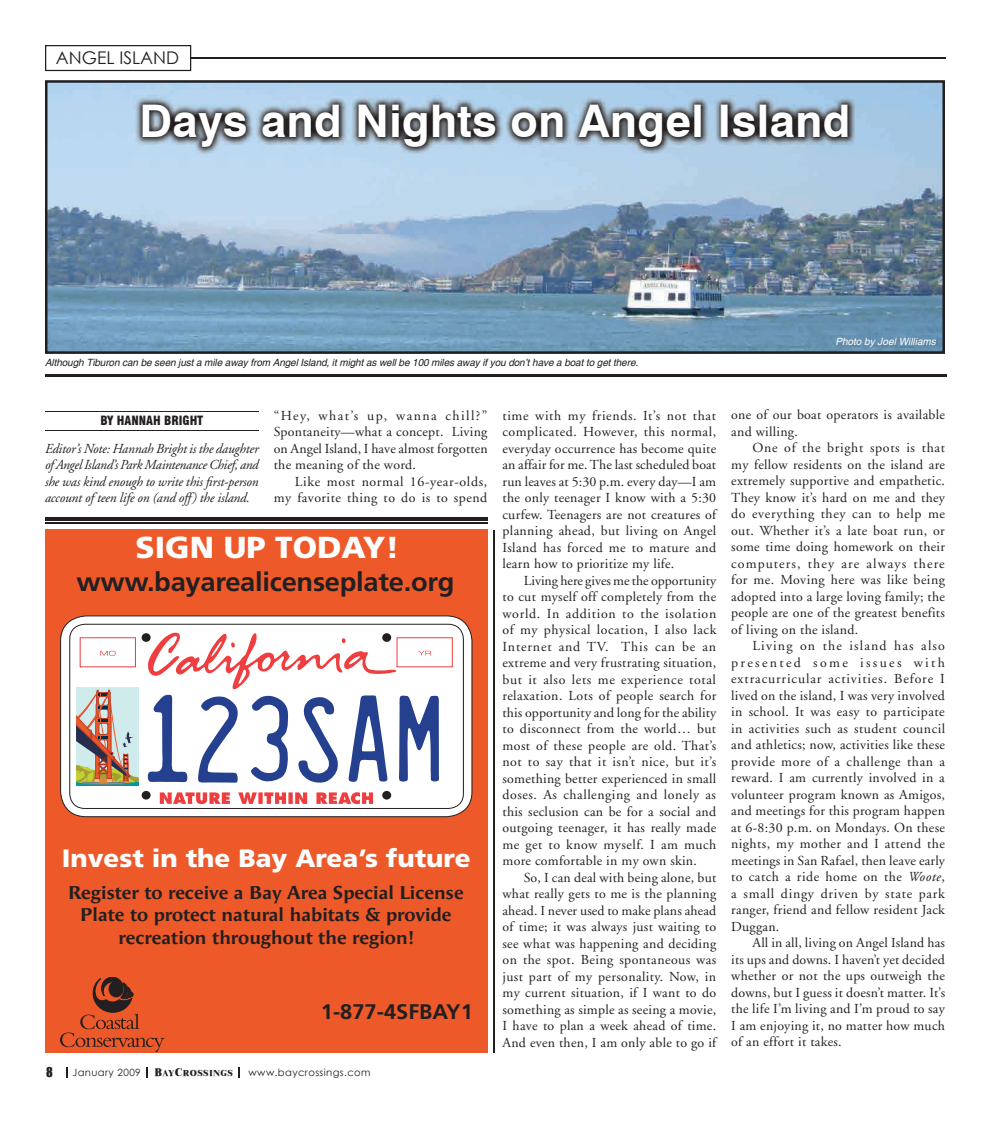
<style>
.page{position:relative;width:990px;height:1125px;background:#fff}
.page>*{position:absolute;margin:0;border:0;box-sizing:border-box;transform-origin:0 0}
.t1{font:700 45px "Swiss 721 BT";letter-spacing:.01em;color:#fff}
.t2{font:900 30.38px "Frutiger";color:#fff;scale:1.04 1}
.t3{font:700 26.38px "Frutiger";letter-spacing:-.01em;color:#231f20;scale:1.04 1}
.t4{font:900 25.12px "Frutiger";color:#fff;scale:1.04 1}
.t5{font:700 21.12px "Frutiger";color:#231f20;scale:1.04 1}
.t6{font:700 18.5px/22.4px "Angie Sans";color:#231f20;text-align:center;scale:1.04 1}
.t7{font:17.5px "Century Gothic";color:#231f20}
.t8{font:13.75px/16.5px "Adobe Garamond";letter-spacing:.02em;color:#231f20;text-align:justify}
.t9{font:italic 13.75px/16.5px "Adobe Garamond";letter-spacing:-.01em;color:#231f20;text-align:justify}
.t10{font:900 condensed 12.5px "Swiss 721 BT";color:#231f20}
.t11{font:12.5px "Impact";color:#231f20}
.t12{font:italic 10px "Helvetica";letter-spacing:-.01em;color:#231f20}
.t13{font:10px "Century Gothic";letter-spacing:.04em;color:#231f20}
.t14{font:italic 10px "Helvetica";color:#fff}
.s1{font-family:"Times New Roman";font-weight:800;font-size:11.25px}
.s2{font-family:"Times New Roman";font-weight:800;font-size:8.75px}
.s3{font-style:italic}
</style>
<div class="page">
<svg style="left:146px;top:1067px;width:2px;height:11px"></svg>
<svg style="left:45px;top:80px;width:900px;height:274px;background:#89a7c0"></svg>
<svg style="left:45px;top:45px;width:146px;height:26px"></svg>
<hr style="left:191px;top:57px;width:755px;height:1px;background:#231f20">
<hr style="left:45px;top:430px;width:214px;height:1px;background:#231f20">
<hr style="left:45px;top:411px;width:214px;height:1px;background:#231f20">
<img style="left:134px;top:96px;width:721px;height:57px">
<hr style="left:45px;top:374px;width:901px;height:3px;background:#231f20">
<hr style="left:45px;top:517px;width:442px;height:3px;background:#231f20">
<hr style="left:45px;top:522px;width:443px;height:1px;background:#231f20">
<hr style="left:494px;top:530px;width:1px;height:523px;background:#231f20">
<div style="left:45px;top:529px;width:442px;height:524px;background:#ee592a"></div>
<div style="left:61px;top:616px;width:411px;height:201px;background:#fff;border-radius:25px"></div>
<div style="left:60px;top:616px;width:412px;height:201px;border:1px solid #231f20;border-radius:25px"></div>
<div style="left:70px;top:624px;width:394px;height:185px;border:1px solid #231f20;border-radius:15px"></div>
<div style="left:142px;top:633px;width:9px;height:9px;background:#231f20;border-radius:50%"></div>
<div style="left:142px;top:791px;width:9px;height:9px;background:#231f20;border-radius:50%"></div>
<div style="left:382px;top:791px;width:9px;height:9px;background:#231f20;border-radius:50%"></div>
<svg style="left:76px;top:687px;width:63px;height:99px;background:#b7ac9c"></svg>
<svg style="left:160px;top:792px;width:213px;height:12px"></svg>
<div style="left:397px;top:637px;width:56px;height:30px;border:1px solid #ef3e40"></div>
<svg style="left:147px;top:632px;width:292px;height:151px"></svg>
<div style="left:80px;top:637px;width:56px;height:30px;border:1px solid #ef3e40"></div>
<svg style="left:100px;top:651px;width:16px;height:5px"></svg>
<svg style="left:60px;top:977px;width:104px;height:75px"></svg>
<p class="t7" style="left:56px;top:45px;width:125px">ANGEL ISLAND</p>
<h1 class="t1" style="left:139px;top:93px;width:713px">Days and Nights on Angel Island</h1>
<p class="t12" style="left:45px;top:357px;width:595px">Although Tiburon can be seen just a mile away from Angel Island, it might as well be 100 miles away if you don’t have a boat to get there.</p>
<p class="t14" style="left:835px;top:336px;width:102px">Photo by Joel Williams</p>
<p class="t10" style="left:100px;top:413px;width:104px">BY HANNAH BRIGHT</p>
<p class="t9" style="left:45px;top:440px;width:215px">Editor’s Note: Hannah Bright is the daughter of Angel Island’s Park Maintenance Chief, and she was kind enough to write this first-person account of teen life on (and off) the island.</p>
<p class="t8" style="left:274px;top:407px;width:215px">“Hey, what’s up, wanna chill?” Spontaneity—what a concept. Living on Angel Island, I have almost forgotten the meaning of the word.</p>
<p class="t8" style="left:274px;top:473px;width:215px;text-align:right">Like most normal 16-year-olds,<br>my favorite thing to do is to spend</p>
<h2 class="t2" style="left:136px;top:529px;width:255px">SIGN UP TODAY!</h2>
<h3 class="t3" style="left:76px;top:566px;width:365px">www.bayarealicenseplate.org</h3>
<h3 class="t4" style="left:62px;top:843px;width:395px">Invest in the Bay Area’s future</h3>
<h3 class="t6" style="left:68px;top:882px;width:382px">Register to receive a Bay Area Special License<br>Plate to protect natural habitats &amp; provide recreation throughout the region!</h3>
<h3 class="t5" style="left:321px;top:999px;width:148px">1-877-4SFBAY1</h3>
<p class="t11" style="left:46px;top:1063px;width:8px">8</p>
<p class="t13" style="left:72px;top:1066px;width:162px">January 2009 <span class="s1">B</span><span class="s2">AY</span><span class="s1">C</span><span class="s2">ROSSINGS</span></p>
<p class="t13" style="left:249px;top:1066px;width:123px">www.baycrossings.com</p>
<p class="t8" style="left:502px;top:408px;width:215px">time with my friends. It’s not that complicated. However, this normal, everyday occurrence has become quite an affair for me. The last scheduled boat run leaves at 5:30 p.m. every day—I am the only teenager I know with a 5:30 curfew. Teenagers are not creatures of planning ahead, but living on Angel Island has forced me to mature and learn how to prioritize my life.</p>
<p class="t8" style="left:502px;top:573px;width:215px;text-indent:21px">Living here gives me the opportunity to cut myself off completely from the world. In addition to the isolation of my physical location, I also lack Internet and TV. This can be an extreme and very frustrating situation, but it also lets me experience total relaxation. Lots of people search for this opportunity and long for the ability to disconnect from the world… but most of these people are old. That’s not to say that it isn’t nice, but it’s something better experienced in small doses. As challenging and lonely as this seclusion can be for a social and outgoing teenager, it has really made me get to know myself. I am much more comfortable in my own skin.</p>
<p class="t8" style="left:502px;top:870px;width:215px;text-indent:21px">So, I can deal with being alone, but what really gets to me is the planning ahead. I never used to make plans ahead of time; it was always just waiting to see what was happening and deciding on the spot. Being spontaneous was just part of my personality. Now, in my current situation, if I want to do something as simple as seeing a movie, I have to plan a week ahead of time.<br>And even then, I am only able to go if</p>
<p class="t8" style="left:731px;top:407px;width:215px">one of our boat operators is available and willing.</p>
<p class="t8" style="left:731px;top:440px;width:215px;text-indent:21px">One of the bright spots is that my fellow residents on the island are extremely supportive and empathetic.<br>They know it’s hard on me and they do everything they can to help me out. Whether it’s a late boat run, or some time doing homework on their computers, they are always there for me. Moving here was like being adopted into a large loving family; the people are one of the greatest benefits of living on the island.</p>
<p class="t8" style="left:731px;top:638px;width:215px;text-indent:21px">Living on the island has also presented some issues with extracurricular activities. Before I lived on the island, I was very involved in school. It was easy to participate in activities such as student council and athletics; now, activities like these provide more of a challenge than a reward. I am currently involved in a volunteer program known as Amigos, and meetings for this program happen at 6-8:30 p.m. on Mondays. On these nights, my mother and I attend the meetings in San Rafael, then leave early to catch a ride home on the <span class="s3">Woote</span>, a small dingy driven by state park ranger, friend and fellow resident Jack Duggan.</p>
<p class="t8" style="left:731px;top:935px;width:215px;text-indent:21px">All in all, living on Angel Island has its ups and downs. I haven’t yet decided whether or not the ups outweigh the downs, but I guess it doesn’t matter. It’s the life I’m living and I’m proud to say I am enjoying it, no matter how much of an effort it takes.</p>
</div>
